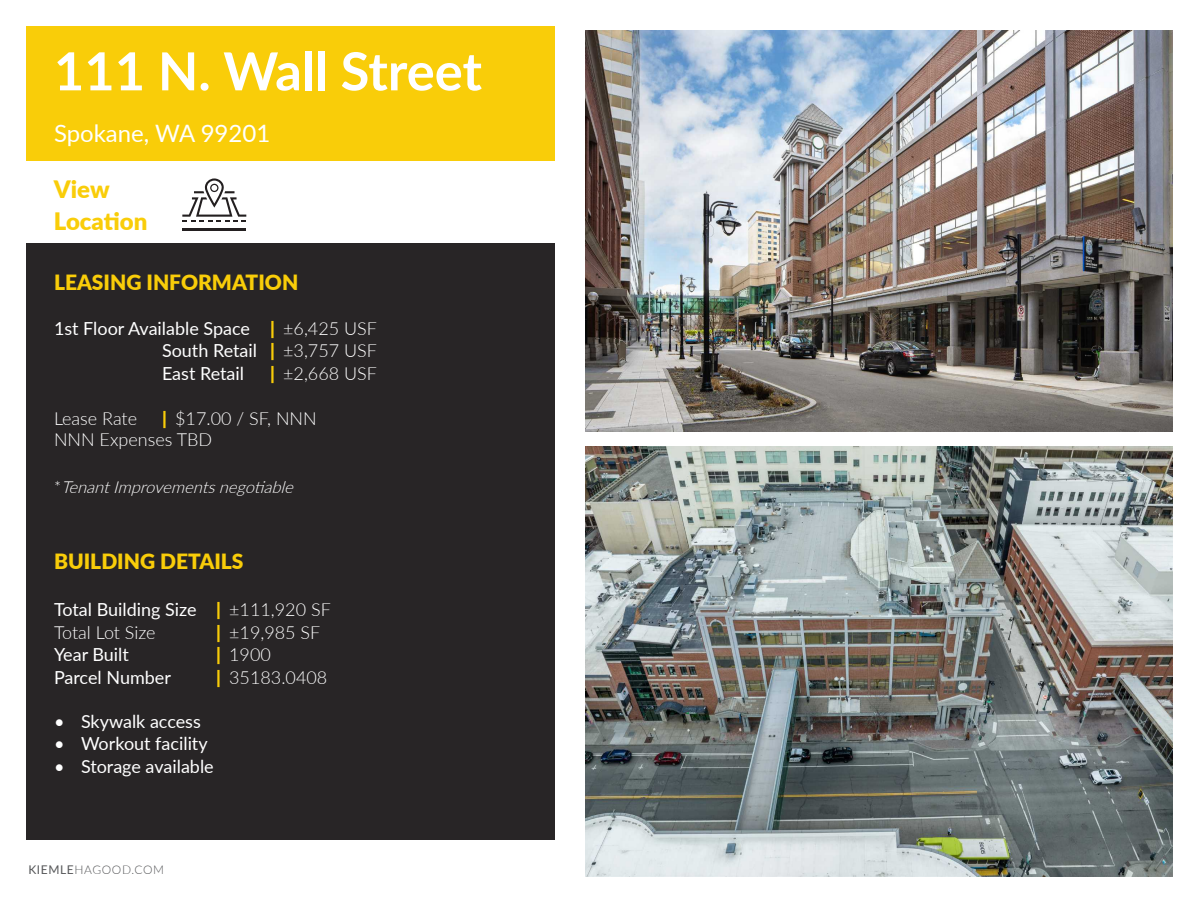
<style>
.page{position:relative;width:1188px;height:918px;background:#fff}
.page>*{position:absolute;margin:0;border:0;box-sizing:border-box;transform-origin:0 0}
.t1{font:700 52.5px "Lato";color:#fff}
.t2{font:24px "Lato";color:#fff}
.t3{font:900 24px/32px "Lato";color:#f9cd09}
.t4{font:900 21px "Lato";color:#f9cd09}
.t5{font:18px "Lato";color:#fff}
.t6{font:300 18px/21.6px "Lato";color:#fff}
.t7{font:italic 300 16.5px "Lato";color:#fff}
.t8{font:300 12px "Lato";letter-spacing:.05em;color:#57585a}
.s1{font-weight:900;color:#f9cd09}
.s2{font-weight:300}
.s3{font-style:normal}
.s4{font-weight:400}
</style>
<div class="page">
<div style="left:27px;top:26px;width:528px;height:135px;background:#f9cd09"></div>
<div style="left:27px;top:243px;width:528px;height:596px;background:#282526"></div>
<hr style="left:182px;top:228px;width:64px;height:2px;background:#231f20">
<svg style="left:182px;top:178px;width:64px;height:44px"></svg>
<img style="left:585px;top:31px;width:588px;height:401px">
<img style="left:585px;top:446px;width:588px;height:431px">
<p class="t1" style="left:54px;top:33px;width:430px">111 N. Wall Street</p>
<p class="t2" style="left:54px;top:116px;width:218px">Spokane, WA 99201</p>
<p class="t3" style="left:54px;top:173px;width:95px">View<br>Location</p>
<p class="t4" style="left:54px;top:266px;width:246px">LEASING INFORMATION</p>
<p class="t5" style="left:54px;top:315px;width:325px">1st Floor Available Space <span class="s1">|</span> <span class="s2">±6,425 USF</span></p>
<p class="t5" style="left:162px;top:338px;width:217px">South Retail <span class="s1">|</span> <span class="s2">±3,757 USF</span></p>
<p class="t5" style="left:162px;top:360px;width:84px">East Retail</p>
<p class="t6" style="left:270px;top:362px;width:109px"><span class="s1">|</span> ±2,668 USF</p>
<p class="t6" style="left:54px;top:407px;width:85px">Lease Rate</p>
<p class="t6" style="left:54px;top:407px;width:264px;text-indent:108px"><span class="s1">|</span> $17.00 / SF, NNN<br>NNN Expenses TBD</p>
<p class="t7" style="left:54px;top:476px;width:246px"><span class="s3">*</span> TenantImprovementsnegotiable</p>
<p class="t4" style="left:54px;top:545px;width:191px">BUILDING DETAILS</p>
<p class="t6" style="left:54px;top:598px;width:278px;line-height:22.5px"><span class="s4">Total Building Size</span> <span class="s1">|</span> ±111,920 SF<br>Total Lot Size</p>
<p class="t6" style="left:216px;top:621px;width:106px"><span class="s1">|</span> ±19,985 SF</p>
<p class="t5" style="left:54px;top:642px;width:76px">Year Built</p>
<p class="t6" style="left:216px;top:643px;width:56px"><span class="s1">|</span> 1900</p>
<p class="t5" style="left:54px;top:664px;width:118px">Parcel Number</p>
<p class="t6" style="left:216px;top:666px;width:113px"><span class="s1">|</span> 35183.0408</p>
<p class="t5" style="left:54px;top:709px;width:148px">• Skywalk access</p>
<p class="t5" style="left:54px;top:731px;width:155px">• Workout facility</p>
<p class="t5" style="left:54px;top:754px;width:161px">• Storage available</p>
<p class="t8" style="left:28px;top:861px;width:137px"><span class="s4">KIEMLE</span>HAGOOD.COM</p>
</div>
